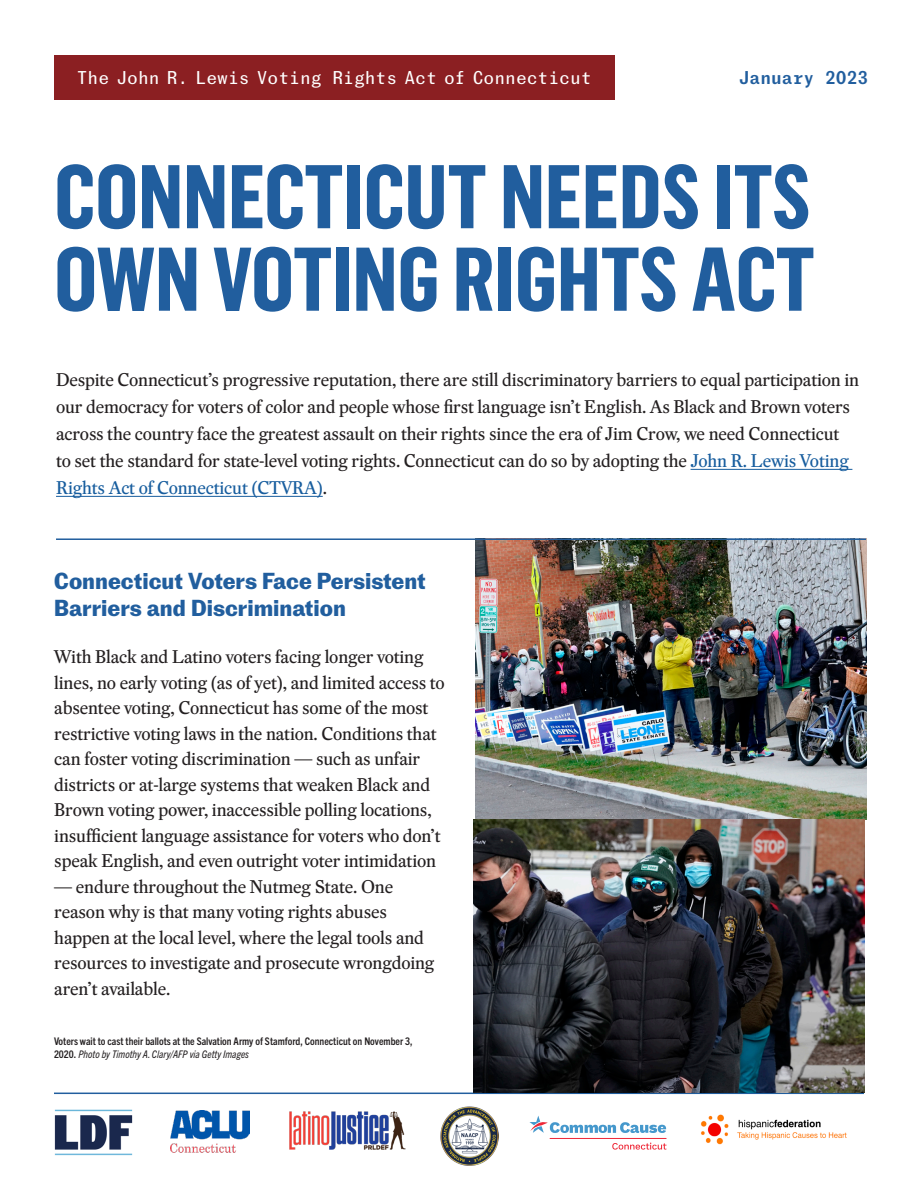
<style>
.page{position:relative;width:918px;height:1188px;background:#fff}
.page>*{position:absolute;margin:0;border:0;box-sizing:border-box;transform-origin:0 0}
.t1{font:700 88.5px/82.5px "Flama Condensed";color:#215e9e}
.t2{font:700 22.5px/27px "Marcin Ant";color:#215e9e}
.t3{font:18px/25.5px "Eudald News";letter-spacing:-.01em;color:#231f20}
.t4{font:18px "Marcin Tpwr";color:#fff}
.t5{font:500 18px "Marcin Tpwr";color:#215e9e}
.t6{font:700 condensed 10.5px/13.5px "Trade Gothic Next LT Pro";color:#231f20}
.s1{color:#175d9e}
.s2{font-weight:400;font-style:italic}
</style>
<div class="page">
<hr style="left:54px;top:1093px;width:810px;height:1px;background:#215e9e">
<div style="left:54px;top:55px;width:561px;height:44px;background:#8b1f22"></div>
<hr style="left:691px;top:469px;width:161px;height:1px;background:#175d9e">
<hr style="left:56px;top:496px;width:267px;height:1px;background:#175d9e">
<img style="left:475px;top:540px;width:391px;height:279px">
<img style="left:473px;top:819px;width:391px;height:274px">
<hr style="left:56px;top:538px;width:810px;height:2px;background:#215e9e">
<img style="left:289px;top:1111px;width:117px;height:39px">
<svg style="left:529px;top:1116px;width:137px;height:17px"></svg>
<svg style="left:612px;top:1143px;width:55px;height:7px"></svg>
<hr style="left:550px;top:1138px;width:116px;height:1px;background:#ee2737">
<img style="left:700px;top:1114px;width:147px;height:31px">
<img style="left:54px;top:1109px;width:79px;height:47px">
<img style="left:440px;top:1107px;width:59px;height:58px">
<img style="left:171px;top:1111px;width:79px;height:42px">
<p class="t4" style="left:77px;top:67px;width:516px">The John R. Lewis Voting Rights Act of Connecticut</p>
<p class="t5" style="left:739px;top:67px;width:131px">January 2023</p>
<h1 class="t1" style="left:54px;top:153px;width:762px">CONNECTICUT NEEDS ITS<br>OWN VOTING RIGHTS ACT</h1>
<p class="t3" style="left:56px;top:366px;width:805px;line-height:27px">Despite Connecticut’s progressive reputation, there are still discriminatory barriers to equal participation in our democracy for voters of color and people whose first language isn’t English. As Black and Brown voters across the country face the greatest assault on their rights since the era of Jim Crow, we need Connecticut<br>to set the standard for state-level voting rights. Connecticut can do so by adopting the <span class="s1">John R. Lewis Voting Rights Act of Connecticut (CTVRA)</span>.</p>
<p class="t2" style="left:54px;top:567px;width:373px">Connecticut Voters Face Persistent<br>Barriers and Discrimination</p>
<p class="t3" style="left:54px;top:644px;width:392px">With Black and Latino voters facing longer voting lines, no early voting (as of yet), and limited access to absentee voting, Connecticut has some of the most restrictive voting laws in the nation. Conditions that can foster voting discrimination — such as unfair districts or at-large systems that weaken Black and Brown voting power, inaccessible polling locations, insufficient language assistance for voters who don’t speak English, and even outright voter intimidation</p>
<p class="t3" style="left:54px;top:874px;width:382px">— endure throughout the Nutmeg State. One reason why is that many voting rights abuses happen at the local level, where the legal tools and resources to investigate and prosecute wrongdoing aren’t available.</p>
<p class="t6" style="left:54px;top:1034px;width:360px">Voters wait to cast their ballots at the Salvation Army of Stamford, Connecticut on November 3,<br>2020. <span class="s2">Photo by Timothy A. Clary/AFP via Getty Images</span></p>
</div>
